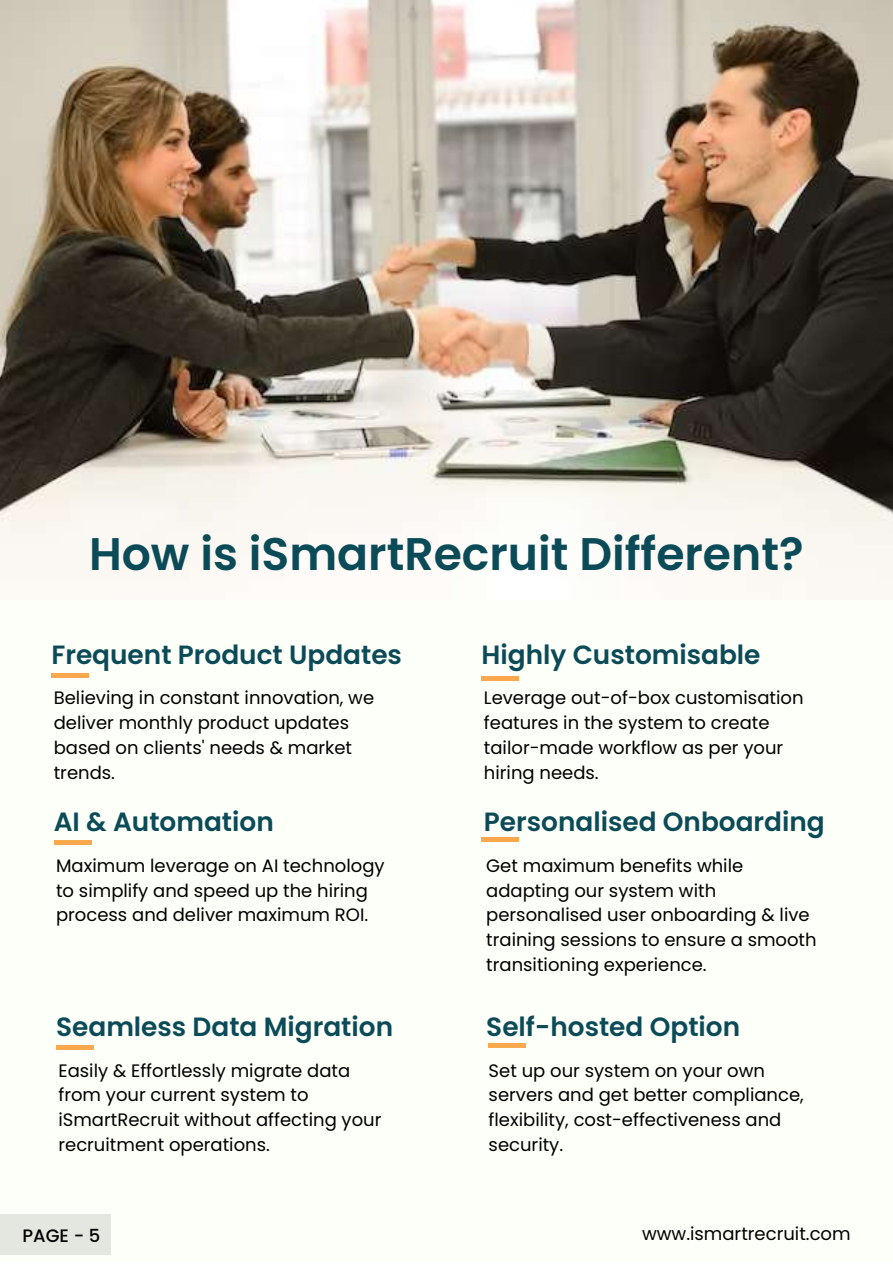
<style>
.page{position:relative;width:893px;height:1264px;background:#fff}
.page>*{position:absolute;margin:0;border:0;box-sizing:border-box;transform-origin:0 0}
.t1{font:600 45.6px "Poppins";color:#0b4a57}
.t2{font:600 26.4px "Poppins";color:#0b4a57}
.t3{font:18px/24.8px "Poppins";color:#000}
.t4{font:500 18px "Poppins";color:#000}
</style>
<div class="page">
<div style="left:0;top:0;width:892px;height:1262px;background:#fdfff9"></div>
<img style="left:0;top:0;width:892px;height:533px">
<hr style="left:51px;top:673px;width:38px;height:4px;background:#f9a84c">
<hr style="left:481px;top:676px;width:38px;height:4px;background:#f9a84c">
<hr style="left:54px;top:840px;width:37px;height:4px;background:#f9a84c">
<div style="left:481px;top:837px;width:38px;height:5px;background:#f9a84c"></div>
<div style="left:56px;top:1045px;width:38px;height:5px;background:#f9a84c"></div>
<hr style="left:488px;top:1043px;width:38px;height:4px;background:#f9a84c">
<div style="left:0;top:1214px;width:110px;height:40px;background:#e4e7e0"></div>
<h1 class="t1" style="left:89px;top:522px;width:716px">How is iSmartRecruit Different?</h1>
<h2 class="t2" style="left:51px;top:635px;width:352px">Frequent Product Updates</h2>
<p class="t3" style="left:54px;top:685px;width:322px">Believing in constant innovation, we deliver monthly product updates based on clients' needs &amp; market trends.</p>
<h2 class="t2" style="left:54px;top:803px;width:221px">AI &amp; Automation</h2>
<p class="t3" style="left:56px;top:853px;width:330px">Maximum leverage on AI technology to simplify and speed up the hiring process and deliver maximum ROI.</p>
<h2 class="t2" style="left:56px;top:1008px;width:338px">Seamless Data Migration</h2>
<p class="t3" style="left:58px;top:1057px;width:324px">Easily &amp; Effortlessly migrate data from your current system to iSmartRecruit without affecting your recruitment operations.</p>
<h2 class="t2" style="left:481px;top:635px;width:280px">Highly Customisable</h2>
<p class="t3" style="left:484px;top:685px;width:321px">Leverage out-of-box customisation features in the system to create tailor-made workflow as per your hiring needs.</p>
<h2 class="t2" style="left:484px;top:803px;width:342px">Personalised Onboarding</h2>
<p class="t3" style="left:486px;top:853px;width:332px">Get maximum benefits while adapting our system with personalised user onboarding &amp; live training sessions to ensure a smooth transitioning experience.</p>
<h2 class="t2" style="left:486px;top:1008px;width:255px">Self-hosted Option</h2>
<p class="t3" style="left:488px;top:1057px;width:316px">Set up our system on your own servers and get better compliance, flexibility, cost-effectiveness and security.</p>
<p class="t4" style="left:22px;top:1222px;width:79px">PAGE - 5</p>
<p class="t3" style="left:642px;top:1220px;width:210px">www.ismartrecruit.com</p>
</div>
